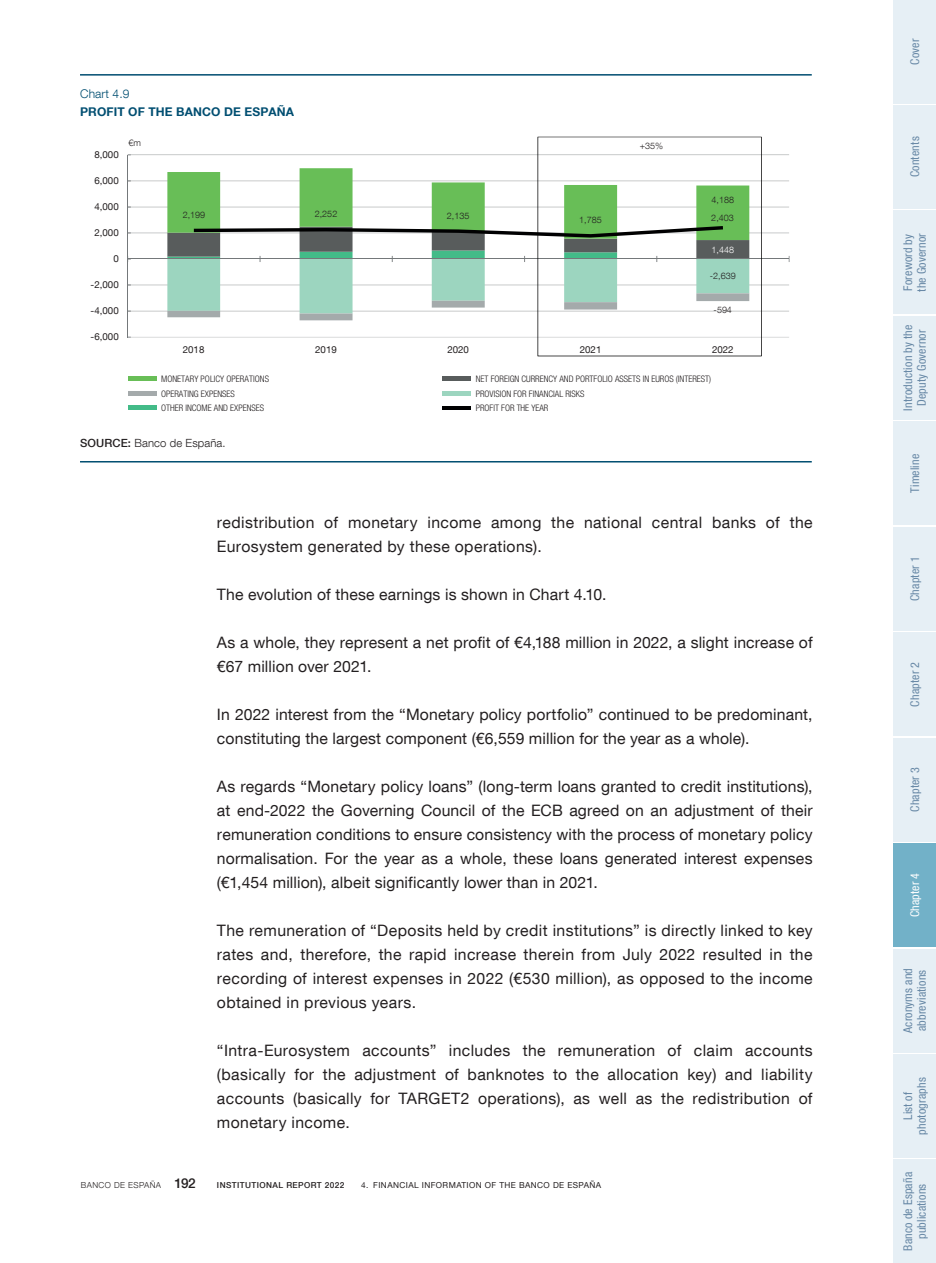
<style>
.page{position:relative;width:936px;height:1263px;background:#fff}
.page>*{position:absolute;margin:0;border:0;box-sizing:border-box;transform-origin:0 0}
.Texto_capítulo{font:15.75px/24px "Bd E Neue Helvetica";letter-spacing:.01em;color:#231f20}
.t1{font:condensed 12px/13.5px "Bd E Neue Helvetica";letter-spacing:.015em;color:#6687a5;text-align:center}
.t2{font:700 12px "Bd E Neue Helvetica";letter-spacing:.01em;color:#004e71}
.t3{font:300 12px "Bd E Neue Helvetica";letter-spacing:.01em;color:#004e71}
.t4{font:condensed 12px "Bd E Neue Helvetica";letter-spacing:.015em;color:#fff}
.t5{font:300 11.25px "Bd E Neue Helvetica";letter-spacing:.01em;color:#231f20}
.t6{font:9.75px "Bd E Neue Helvetica";color:#231f20}
.t7{font:300 condensed 9px "Bd E Neue Helvetica";color:#231f20}
.t8{font:300 9px "Bd E Neue Helvetica";letter-spacing:.005em;color:#231f20}
.t9{font:300 9px "Bd E Neue Helvetica";color:#fff}
.t10{font:8.25px "Bd E Neue Helvetica";letter-spacing:.05em;color:#231f20}
.t11{font:500 8.25px "Bd E Neue Helvetica";letter-spacing:.05em;color:#231f20}
.t12{font:300 8.25px "Bd E Neue Helvetica";letter-spacing:.05em;color:#231f20}
.s1{font-weight:500}
.s2{font-weight:500;font-size:13.5px}
</style>
<div class="page">
<hr style="left:80px;top:74px;width:731px;height:2px;background:#004e71">
<hr style="left:80px;top:461px;width:731px;height:1px;background:#004e71">
<div style="left:128px;top:376px;width:28px;height:5px;background:#68be57"></div>
<div style="left:442px;top:376px;width:29px;height:5px;background:#585c5c"></div>
<hr style="left:128px;top:391px;width:28px;height:4px;background:#a4aaab">
<hr style="left:442px;top:391px;width:29px;height:4px;background:#9cd5bf">
<div style="left:128px;top:405px;width:28px;height:5px;background:#43bb88"></div>
<hr style="left:442px;top:406px;width:29px;height:3px;background:#000001">
<hr style="left:128px;top:337px;width:661px;height:1px;background:#9a9d9e">
<hr style="left:128px;top:311px;width:661px;height:1px;background:#9a9d9e">
<hr style="left:128px;top:285px;width:661px;height:1px;background:#9a9d9e">
<hr style="left:128px;top:233px;width:661px;height:1px;background:#9a9d9e">
<hr style="left:128px;top:207px;width:661px;height:1px;background:#9a9d9e">
<hr style="left:128px;top:181px;width:661px;height:1px;background:#9a9d9e">
<hr style="left:128px;top:155px;width:661px;height:1px;background:#9a9d9e">
<hr style="left:127px;top:155px;width:1px;height:182px;background:#74787a">
<hr style="left:128px;top:259px;width:661px;height:1px;background:#74787a">
<svg style="left:167px;top:168px;width:370px;height:152px"></svg>
<svg style="left:537px;top:137px;width:224px;height:219px"></svg>
<div style="left:893px;top:0;width:42px;height:103px;background:#e6eff5"></div>
<div style="left:893px;top:105px;width:42px;height:104px;background:#e6eff5"></div>
<div style="left:893px;top:211px;width:42px;height:103px;background:#e6eff5"></div>
<div style="left:893px;top:316px;width:42px;height:103px;background:#e6eff5"></div>
<div style="left:893px;top:422px;width:42px;height:103px;background:#e6eff5"></div>
<div style="left:893px;top:527px;width:42px;height:103px;background:#e6eff5"></div>
<div style="left:893px;top:633px;width:42px;height:103px;background:#e6eff5"></div>
<div style="left:893px;top:738px;width:42px;height:103px;background:#e6eff5"></div>
<div style="left:893px;top:843px;width:42px;height:104px;background:#72b1c8"></div>
<div style="left:893px;top:949px;width:42px;height:103px;background:#e6eff5"></div>
<div style="left:893px;top:1054px;width:42px;height:103px;background:#e6eff5"></div>
<div style="left:893px;top:1160px;width:42px;height:103px;background:#e6eff5"></div>
<p class="t3" style="left:80px;top:87px;width:51px">Chart 4.9</p>
<p class="t2" style="left:80px;top:104px;width:215px">PROFIT OF THE BANCO DE ESPAÑA</p>
<p class="t6" style="left:94px;top:148px;width:26px">8,000</p>
<p class="t6" style="left:94px;top:175px;width:26px">6,000</p>
<p class="t6" style="left:94px;top:201px;width:26px">4,000</p>
<p class="t6" style="left:94px;top:227px;width:26px">2,000</p>
<p class="t6" style="left:113px;top:253px;width:7px">0</p>
<p class="t6" style="left:91px;top:279px;width:30px">-2,000</p>
<p class="t6" style="left:91px;top:305px;width:30px">-4,000</p>
<p class="t6" style="left:91px;top:331px;width:30px">-6,000</p>
<p class="t8" style="left:128px;top:137px;width:14px">€m</p>
<p class="t8" style="left:639px;top:141px;width:25px">+35%</p>
<p class="t8" style="left:711px;top:194px;width:24px">4,188</p>
<p class="t8" style="left:183px;top:209px;width:24px">2,199</p>
<p class="t8" style="left:315px;top:208px;width:24px">2,252</p>
<p class="t8" style="left:447px;top:210px;width:24px">2,135</p>
<p class="t8" style="left:579px;top:214px;width:24px">1,785</p>
<p class="t8" style="left:711px;top:212px;width:24px">2,403</p>
<p class="t9" style="left:711px;top:244px;width:24px">1,448</p>
<p class="t8" style="left:709px;top:271px;width:28px">-2,639</p>
<p class="t8" style="left:713px;top:304px;width:20px">-594</p>
<p class="t6" style="left:183px;top:343px;width:23px">2018</p>
<p class="t6" style="left:315px;top:343px;width:23px">2019</p>
<p class="t6" style="left:447px;top:343px;width:23px">2020</p>
<p class="t6" style="left:579px;top:343px;width:23px">2021</p>
<p class="t6" style="left:712px;top:343px;width:23px">2022</p>
<p class="t7" style="left:161px;top:374px;width:109px">MONETARY POLICY OPERATIONS</p>
<p class="t7" style="left:475px;top:374px;width:237px">NET FOREIGN CURRENCY AND PORTFOLIO ASSETS IN EUROS (INTEREST)</p>
<p class="t7" style="left:161px;top:388px;width:75px">OPERATING EXPENSES</p>
<p class="t7" style="left:475px;top:388px;width:110px">PROVISION FOR FINANCIAL RISKS</p>
<p class="t7" style="left:161px;top:403px;width:105px">OTHER INCOME AND EXPENSES</p>
<p class="t7" style="left:475px;top:403px;width:74px">PROFIT FOR THE YEAR</p>
<p class="t5" style="left:80px;top:436px;width:147px"><span class="s1">SOURCE:</span> Banco de España.</p>
<p class="Texto_capítulo" style="left:217px;top:510px;width:597px">redistribution of monetary income among the national central banks of the<br>Eurosystem generated by these operations).</p>
<p class="Texto_capítulo" style="left:217px;top:582px;width:391px">The evolution of these earnings is shown in Chart 4.10.</p>
<p class="Texto_capítulo" style="left:217px;top:630px;width:597px">As a whole, they represent a net profit of €4,188 million in 2022, a slight increase of €67 million over 2021.</p>
<p class="Texto_capítulo" style="left:217px;top:702px;width:597px">In 2022 interest from the “Monetary policy portfolio” continued to be predominant, constituting the largest component (€6,559 million for the year as a whole).</p>
<p class="Texto_capítulo" style="left:217px;top:774px;width:597px;text-align:justify">As regards “Monetary policy loans” (long-term loans granted to credit institutions), at end-2022 the Governing Council of the ECB agreed on an adjustment of their remuneration conditions to ensure consistency with the process of monetary policy normalisation. For the year as a whole, these loans generated interest expenses (€1,454 million), albeit significantly lower than in 2021.</p>
<p class="Texto_capítulo" style="left:217px;top:918px;width:597px;text-align:justify">The remuneration of “Deposits held by credit institutions” is directly linked to key rates and, therefore, the rapid increase therein from July 2022 resulted in the recording of interest expenses in 2022 (€530 million), as opposed to the income obtained in previous years.</p>
<p class="Texto_capítulo" style="left:217px;top:1038px;width:597px;text-align:justify">“Intra-Eurosystem accounts” includes the remuneration of claim accounts (basically for the adjustment of banknotes to the allocation key) and liability accounts (basically for TARGET2 operations), as well as the redistribution of monetary income.</p>
<p class="t12" style="left:81px;top:1180px;width:116px">BANCO DE ESPAÑA <span class="s2">192</span></p>
<p class="t11" style="left:217px;top:1180px;width:129px">INSTITUTIONAL REPORT 2022</p>
<p class="t10" style="left:361px;top:1180px;width:242px">4. FINANCIAL INFORMATION OF THE BANCO DE ESPAÑA</p>
<p class="t1" style="left:907px;top:65px;width:28px;rotate:-90deg">Cover</p>
<p class="t1" style="left:907px;top:177px;width:42px;rotate:-90deg">Contents</p>
<p class="t1" style="left:901px;top:292px;width:60px;text-align:left;rotate:-90deg">Foreword by the Governor</p>
<p class="t1" style="left:901px;top:411px;width:87px;rotate:-90deg">Introduction by the<br>Deputy Governor</p>
<p class="t1" style="left:907px;top:493px;width:40px;rotate:-90deg">Timeline</p>
<p class="t1" style="left:907px;top:601px;width:46px;rotate:-90deg">Chapter 1</p>
<p class="t1" style="left:907px;top:706px;width:46px;rotate:-90deg">Chapter 2</p>
<p class="t1" style="left:907px;top:812px;width:46px;rotate:-90deg">Chapter 3</p>
<p class="t4" style="left:907px;top:917px;width:46px;rotate:-90deg">Chapter 4</p>
<p class="t1" style="left:901px;top:1033px;width:67px;text-align:left;rotate:-90deg">Acronyms and abbreviations</p>
<p class="t1" style="left:901px;top:1134px;width:59px;rotate:-90deg">List of photographs</p>
<p class="t1" style="left:901px;top:1251px;width:80px;rotate:-90deg">Banco de España publications</p>
</div>
